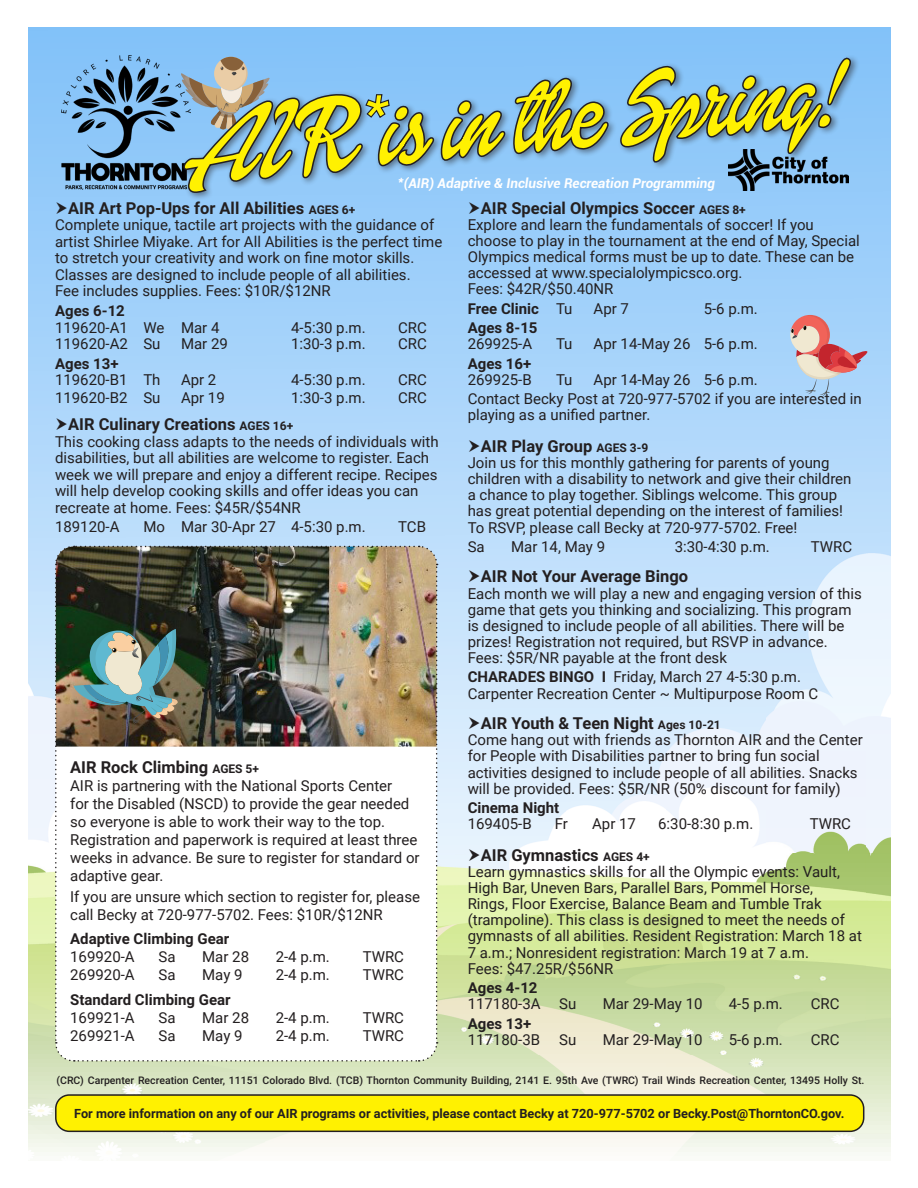
<style>
.page{position:relative;width:918px;height:1188px;background:#fff}
.page>*{position:absolute;margin:0;border:0;box-sizing:border-box;transform-origin:0 0}
.t1{font:700 16.5px "Roboto";color:#231f20}
.t2{font:15px/16.2px "Roboto";color:#231f20}
.t3{font:700 15px/16.2px "Roboto";color:#231f20}
.t4{font:italic 700 13.5px "Roboto";color:#fff}
.t5{font:700 12.75px "Roboto";color:#231f20}
.t6{font:500 10.5px "Roboto";color:#231f20}
.s1{font-size:12px}
.s2{font-weight:700}
.s3{font-weight:400}
</style>
<div class="page">
<img style="left:29px;top:28px;width:861px;height:1128px">
<img style="left:61px;top:55px;width:119px;height:134px">
<svg style="left:177px;top:57px;width:3px;height:74px"></svg>
<div style="left:180px;top:55px;width:680px;height:147px;background:#95cbfa"></div>
<svg style="left:181px;top:55px;width:673px;height:140px"></svg>
<svg style="left:185px;top:59px;width:665px;height:133px"></svg>
<img style="left:728px;top:149px;width:121px;height:42px">
<svg style="left:790px;top:315px;width:79px;height:82px;background:#bfb3c5"></svg>
<img style="left:54px;top:545px;width:384px;height:517px">
<div style="left:56px;top:1095px;width:808px;height:36px;background:#fff101;border-radius:14px"></div>
<div style="left:55px;top:1094px;width:809px;height:38px;border:2px solid #231f20;border-radius:14px"></div>
<svg style="left:365px;top:94px;width:25px;height:25px"></svg>
<svg style="left:56px;top:202px;width:11px;height:12px"></svg>
<svg style="left:56px;top:418px;width:11px;height:12px"></svg>
<svg style="left:469px;top:202px;width:10px;height:12px"></svg>
<svg style="left:469px;top:440px;width:10px;height:12px"></svg>
<svg style="left:469px;top:570px;width:10px;height:12px"></svg>
<svg style="left:469px;top:717px;width:10px;height:12px"></svg>
<svg style="left:469px;top:849px;width:10px;height:12px"></svg>
<p class="t4" style="left:398px;top:173px;width:319px">*(AIR) Adaptive &amp; Inclusive Recreation Programming</p>
<p class="t1" style="left:68px;top:196px;width:289px">AIR Art Pop-Ups for All Abilities <span class="s1">AGES 6+</span></p>
<p class="t2" style="left:55px;top:216px;width:389px">Complete unique, tactile art projects with the guidance of artist Shirlee Miyake. Art for All Abilities is the perfect time to stretch your creativity and work on fine motor skills.<br>Classes are designed to include people of all abilities.<br>Fee includes supplies. Fees: $10R/$12NR</p>
<p class="t2" style="left:55px;top:302px;width:166px"><span class="s2">Ages 6-12<br></span>119620-A1 We Mar 4</p>
<p class="t2" style="left:291px;top:319px;width:76px">4-5:30 p.m.</p>
<p class="t2" style="left:398px;top:319px;width:30px">CRC</p>
<p class="t2" style="left:55px;top:335px;width:107px">119620-A2 Su</p>
<p class="t2" style="left:181px;top:335px;width:48px">Mar 29</p>
<p class="t2" style="left:291px;top:335px;width:76px">1:30-3 p.m.</p>
<p class="t2" style="left:398px;top:335px;width:30px">CRC</p>
<p class="t3" style="left:55px;top:355px;width:65px">Ages 13+</p>
<p class="t2" style="left:55px;top:371px;width:107px">119620-B1 Th</p>
<p class="t2" style="left:181px;top:371px;width:37px">Apr 2</p>
<p class="t2" style="left:291px;top:371px;width:76px">4-5:30 p.m.</p>
<p class="t2" style="left:398px;top:371px;width:30px">CRC</p>
<p class="t2" style="left:55px;top:389px;width:107px">119620-B2 Su</p>
<p class="t2" style="left:181px;top:389px;width:45px">Apr 19</p>
<p class="t2" style="left:291px;top:389px;width:76px">1:30-3 p.m.</p>
<p class="t2" style="left:398px;top:389px;width:30px">CRC</p>
<p class="t1" style="left:68px;top:413px;width:227px">AIR Culinary Creations <span class="s1">AGES 16+</span></p>
<p class="t2" style="left:55px;top:433px;width:385px">This cooking class adapts to the needs of individuals with disabilities, but all abilities are welcome to register. Each week we will prepare and enjoy a different recipe. Recipes will help develop cooking skills and offer ideas you can recreate at home. Fees: $45R/$54NR</p>
<p class="t2" style="left:55px;top:518px;width:66px">189120-A</p>
<p class="t2" style="left:143px;top:518px;width:224px">Mo Mar 30-Apr 27 4-5:30 p.m.</p>
<p class="t2" style="left:398px;top:518px;width:29px">TCB</p>
<p class="t1" style="left:70px;top:755px;width:190px">AIR Rock Climbing <span class="s1">AGES 5+</span></p>
<p class="t2" style="left:70px;top:776px;width:351px;line-height:18px">AIR is partnering with the National Sports Center<br>for the Disabled (NSCD) to provide the gear needed so everyone is able to work their way to the top.<br>Registration and paperwork is required at least three weeks in advance. Be sure to register for standard or adaptive gear.</p>
<p class="t2" style="left:70px;top:887px;width:351px;line-height:18px">If you are unsure which section to register for, please call Becky at 720-977-5702. Fees: $10R/$12NR</p>
<p class="t3" style="left:70px;top:930px;width:161px">Adaptive Climbing Gear</p>
<p class="t2" style="left:70px;top:948px;width:66px">169920-A</p>
<p class="t2" style="left:159px;top:948px;width:19px">Sa</p>
<p class="t2" style="left:202px;top:948px;width:48px">Mar 28</p>
<p class="t2" style="left:276px;top:948px;width:56px">2-4 p.m.</p>
<p class="t2" style="left:363px;top:948px;width:43px">TWRC</p>
<p class="t2" style="left:70px;top:966px;width:66px">269920-A</p>
<p class="t2" style="left:159px;top:966px;width:19px">Sa</p>
<p class="t2" style="left:202px;top:966px;width:42px">May 9</p>
<p class="t2" style="left:276px;top:966px;width:56px">2-4 p.m.</p>
<p class="t2" style="left:363px;top:966px;width:43px">TWRC</p>
<p class="t3" style="left:70px;top:991px;width:162px">Standard Climbing Gear</p>
<p class="t2" style="left:70px;top:1009px;width:66px">169921-A</p>
<p class="t2" style="left:159px;top:1009px;width:19px">Sa</p>
<p class="t2" style="left:202px;top:1009px;width:48px">Mar 28</p>
<p class="t2" style="left:276px;top:1009px;width:56px">2-4 p.m.</p>
<p class="t2" style="left:363px;top:1009px;width:43px">TWRC</p>
<p class="t2" style="left:70px;top:1027px;width:66px">269921-A</p>
<p class="t2" style="left:159px;top:1027px;width:19px">Sa</p>
<p class="t2" style="left:202px;top:1027px;width:42px">May 9</p>
<p class="t2" style="left:276px;top:1027px;width:56px">2-4 p.m.</p>
<p class="t2" style="left:363px;top:1027px;width:43px">TWRC</p>
<p class="t1" style="left:481px;top:196px;width:267px">AIR Special Olympics Soccer <span class="s1">AGES 8+</span></p>
<p class="t2" style="left:468px;top:216px;width:394px">Explore and learn the fundamentals of soccer! If you choose to play in the tournament at the end of May, Special Olympics medical forms must be up to date. These can be accessed at www.specialolympicsco.org.<br>Fees: $42R/$50.40NR</p>
<p class="t3" style="left:468px;top:300px;width:106px">Free Clinic <span class="s3">Tu</span></p>
<p class="t2" style="left:594px;top:300px;width:37px">Apr 7</p>
<p class="t2" style="left:704px;top:300px;width:56px">5-6 p.m.</p>
<p class="t3" style="left:468px;top:319px;width:71px">Ages 8-15<br><span class="s3">269925-A</span></p>
<p class="t2" style="left:556px;top:335px;width:18px">Tu</p>
<p class="t2" style="left:594px;top:335px;width:166px">Apr 14-May 26 5-6 p.m.</p>
<p class="t2" style="left:468px;top:355px;width:66px"><span class="s2">Ages 16+<br></span>269925-B</p>
<p class="t2" style="left:556px;top:371px;width:18px">Tu</p>
<p class="t2" style="left:594px;top:371px;width:166px">Apr 14-May 26 5-6 p.m.</p>
<p class="t2" style="left:468px;top:390px;width:396px">Contact Becky Post at 720-977-5702 if you are interested in playing as a unified partner.</p>
<p class="t1" style="left:481px;top:434px;width:169px">AIR Play Group <span class="s1">AGES 3-9</span></p>
<p class="t2" style="left:468px;top:454px;width:385px">Join us for this monthly gathering for parents of young children with a disability to network and give their children a chance to play together. Siblings welcome. This group has great potential depending on the interest of families!<br>To RSVP, please call Becky at 720-977-5702. Free!</p>
<p class="t2" style="left:468px;top:538px;width:19px">Sa</p>
<p class="t2" style="left:511px;top:538px;width:95px">Mar 14, May 9</p>
<p class="t2" style="left:675px;top:538px;width:97px">3:30-4:30 p.m.</p>
<p class="t2" style="left:811px;top:538px;width:43px">TWRC</p>
<p class="t1" style="left:481px;top:565px;width:209px">AIR Not Your Average Bingo</p>
<p class="t2" style="left:468px;top:585px;width:396px">Each month we will play a new and engaging version of this game that gets you thinking and socializing. This program is designed to include people of all abilities. There will be prizes! Registration not required, but RSVP in advance.<br>Fees: $5R/NR payable at the front desk</p>
<p class="t2" style="left:468px;top:668px;width:352px"><span class="s2">CHARADES BINGO I</span> Friday, March 27 4-5:30 p.m.<br>Carpenter Recreation Center ~ Multipurpose Room C</p>
<p class="t1" style="left:481px;top:712px;width:241px">AIR Youth &amp; Teen Night <span class="s1">Ages 10-21</span></p>
<p class="t2" style="left:468px;top:731px;width:397px">Come hang out with friends as Thornton AIR and the Center for People with Disabilities partner to bring fun social activities designed to include people of all abilities. Snacks will be provided. Fees: $5R/NR (50% discount for family)</p>
<p class="t3" style="left:468px;top:799px;width:93px">Cinema Night</p>
<p class="t2" style="left:468px;top:815px;width:66px">169405-B</p>
<p class="t2" style="left:555px;top:815px;width:15px">Fr</p>
<p class="t2" style="left:592px;top:815px;width:45px">Apr 17</p>
<p class="t2" style="left:658px;top:815px;width:97px">6:30-8:30 p.m.</p>
<p class="t2" style="left:810px;top:815px;width:43px">TWRC</p>
<p class="t1" style="left:481px;top:843px;width:170px">AIR Gymnastics <span class="s1">AGES 4+</span></p>
<p class="t2" style="left:468px;top:863px;width:396px">Learn gymnastics skills for all the Olympic events: Vault, High Bar, Uneven Bars, Parallel Bars, Pommel Horse,<br>Rings, Floor Exercise, Balance Beam and Tumble Trak (trampoline). This class is designed to meet the needs of gymnasts of all abilities. Resident Registration: March 18 at 7 a.m.; Nonresident registration: March 19 at 7 a.m.<br>Fees: $47.25R/$56NR</p>
<p class="t2" style="left:468px;top:979px;width:110px"><span class="s2">Ages 4-12<br></span>117180-3A Su</p>
<p class="t2" style="left:603px;top:995px;width:101px">Mar 29-May 10</p>
<p class="t2" style="left:729px;top:995px;width:56px">4-5 p.m.</p>
<p class="t2" style="left:811px;top:995px;width:30px">CRC</p>
<p class="t2" style="left:468px;top:1015px;width:74px"><span class="s2">Ages 13+<br></span>117180-3B</p>
<p class="t2" style="left:559px;top:1031px;width:19px">Su</p>
<p class="t2" style="left:603px;top:1031px;width:101px">Mar 29-May 10</p>
<p class="t2" style="left:729px;top:1031px;width:56px">5-6 p.m.</p>
<p class="t2" style="left:811px;top:1031px;width:30px">CRC</p>
<p class="t6" style="left:57px;top:1073px;width:809px">(CRC) Carpenter Recreation Center, 11151 Colorado Blvd. (TCB) Thornton Community Building, 2141 E. 95th Ave (TWRC) Trail Winds Recreation Center, 13495 Holly St.</p>
<p class="t5" style="left:74px;top:1104px;width:772px">For more information on any of our AIR programs or activities, please contact Becky at 720-977-5702 or Becky.Post@ThorntonCO.gov.</p>
</div>
